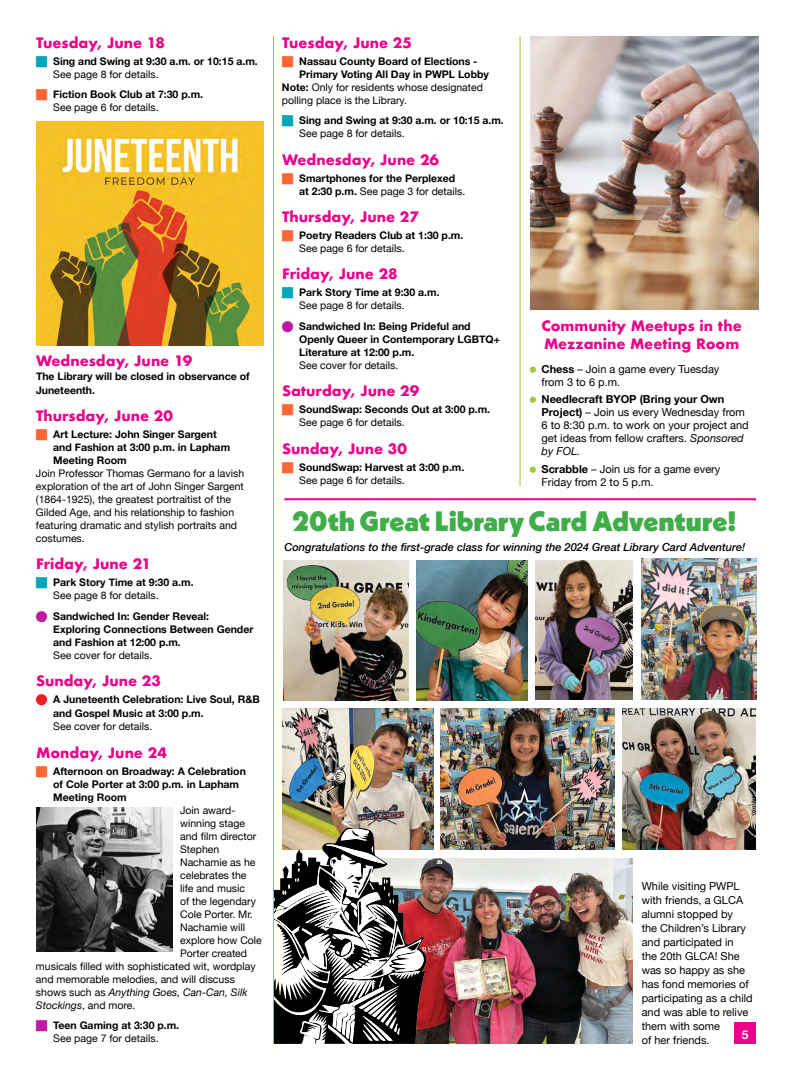
<style>
.page{position:relative;width:792px;height:1080px;background:#fff}
.page>*{position:absolute;margin:0;border:0;box-sizing:border-box;transform-origin:0 0}
.t1{font:900 28px "Neue Kabel";color:#41ad49}
.t2{font:700 14px/18px "Futura";color:#ec008c}
.t3{font:700 12px "Helvetica Neue";color:#fff}
.t4{font:11px/14px "Helvetica Neue";color:#000}
.t5{font:italic 500 11px "Helvetica Neue";color:#000}
.t6{font:700 10.5px/13px "Helvetica Neue";color:#000}
.t7{font:10.5px/13px "Helvetica Neue";color:#000}
.t8{font:italic 10.5px "Helvetica Neue";color:#000}
.s1{color:#be1aa2}
.s2{color:#ed1d24}
.s3{font-style:normal}
.s4{font-weight:700}
.s5{font-weight:400}
.s6{font-style:italic}
</style>
<div class="page">
<img style="left:428px;top:859px;width:205px;height:185px">
<hr style="left:284px;top:498px;width:472px;height:2px;background:#ec008c">
<img style="left:530px;top:36px;width:228px;height:274px">
<div style="left:734px;top:1022px;width:22px;height:22px;background:#ec008c"></div>
<hr style="left:520px;top:36px;width:1px;height:450px;background:#9aca3c">
<img style="left:36px;top:121px;width:228px;height:225px">
<img style="left:36px;top:808px;width:137px;height:144px">
<img style="left:283px;top:561px;width:125px;height:139px">
<img style="left:417px;top:561px;width:110px;height:139px">
<img style="left:536px;top:561px;width:97px;height:138px">
<img style="left:642px;top:558px;width:114px;height:141px">
<img style="left:282px;top:709px;width:151px;height:140px">
<img style="left:622px;top:709px;width:134px;height:140px">
<img style="left:441px;top:709px;width:174px;height:140px">
<svg style="left:274px;top:827px;width:154px;height:217px"></svg>
<hr style="left:273px;top:36px;width:1px;height:1008px;background:#9aca3c">
<h2 class="t2" style="left:36px;top:33px;width:131px">Tuesday, June 18</h2>
<p class="t6" style="left:53px;top:55px;width:206px">Sing and Swing at 9:30 a.m. or 10:15 a.m.</p>
<p class="t7" style="left:53px;top:68px;width:107px">See page 8 for details.</p>
<p class="t6" style="left:53px;top:88px;width:151px">Fiction Book Club at 7:30 p.m.</p>
<p class="t7" style="left:53px;top:102px;width:107px">See page 6 for details.</p>
<h2 class="t2" style="left:36px;top:351px;width:158px">Wednesday, June 19</h2>
<p class="t6" style="left:36px;top:369px;width:215px;line-height:14px">The Library will be closed in observance of<br>Juneteenth.</p>
<h2 class="t2" style="left:36px;top:407px;width:138px">Thursday, June 20</h2>
<p class="t6" style="left:53px;top:428px;width:178px">Art Lecture: John Singer Sargent and Fashion at 3:00 p.m. in Lapham<br>Meeting Room</p>
<p class="t7" style="left:36px;top:467px;width:210px">Join Professor Thomas Germano for a lavish exploration of the art of John Singer Sargent (1864-1925), the greatest portraitist of the Gilded Age, and his relationship to fashion featuring dramatic and stylish portraits and costumes.</p>
<h2 class="t2" style="left:36px;top:555px;width:116px">Friday, June 21</h2>
<p class="t6" style="left:53px;top:576px;width:142px">Park Story Time at 9:30 a.m.</p>
<p class="t7" style="left:53px;top:590px;width:107px">See page 8 for details.</p>
<p class="t6" style="left:53px;top:610px;width:202px;text-indent:-17px"><span class="s1">■</span> Sandwiched In: Gender Reveal:<br>Exploring Connections Between Gender and Fashion at 12:00 p.m.</p>
<p class="t7" style="left:53px;top:649px;width:101px">See cover for details.</p>
<h2 class="t2" style="left:36px;top:672px;width:126px">Sunday, June 23</h2>
<p class="t6" style="left:53px;top:693px;width:208px;line-height:14px;text-indent:-17px"><span class="s2">■</span> A Juneteenth Celebration: Live Soul, R&amp;B and Gospel Music at 3:00 p.m.</p>
<p class="t7" style="left:53px;top:721px;width:101px">See cover for details.</p>
<h2 class="t2" style="left:36px;top:744px;width:133px">Monday, June 24</h2>
<p class="t6" style="left:53px;top:765px;width:194px">Afternoon on Broadway: A Celebration of Cole Porter at 3:00 p.m. in Lapham<br>Meeting Room</p>
<p class="t7" style="left:180px;top:804px;width:57px">Join award-</p>
<p class="t7" style="left:180px;top:817px;width:66px">winning stage</p>
<p class="t7" style="left:180px;top:830px;width:78px">and film director</p>
<p class="t7" style="left:180px;top:843px;width:41px">Stephen</p>
<p class="t7" style="left:180px;top:856px;width:77px">Nachamie as he</p>
<p class="t7" style="left:180px;top:869px;width:68px">celebrates the</p>
<p class="t7" style="left:180px;top:882px;width:66px">life and music</p>
<p class="t7" style="left:180px;top:895px;width:77px">of the legendary</p>
<p class="t7" style="left:180px;top:908px;width:74px">Cole Porter. Mr.</p>
<p class="t7" style="left:180px;top:921px;width:67px">Nachamie will</p>
<p class="t7" style="left:180px;top:934px;width:83px">explore how Cole</p>
<p class="t7" style="left:180px;top:947px;width:69px">Porter created</p>
<p class="t7" style="left:36px;top:960px;width:221px">musicals filled with sophisticated wit, wordplay</p>
<p class="t7" style="left:36px;top:973px;width:200px">and memorable melodies, and will discuss</p>
<p class="t8" style="left:36px;top:984px;width:213px"><span class="s3">shows such as</span> Anything Goes, Can-Can, Silk</p>
<p class="t8" style="left:36px;top:997px;width:101px">Stockings<span class="s3">, and more.</span></p>
<p class="t6" style="left:53px;top:1019px;width:127px">Teen Gaming at 3:30 p.m.</p>
<p class="t7" style="left:53px;top:1033px;width:107px">See page 7 for details.</p>
<h2 class="t2" style="left:282px;top:33px;width:131px">Tuesday, June 25</h2>
<p class="t6" style="left:299px;top:55px;width:180px">Nassau County Board of Elections -</p>
<p class="t6" style="left:299px;top:68px;width:191px">Primary Voting All Day in PWPL Lobby</p>
<p class="t7" style="left:282px;top:81px;width:203px"><span class="s4">Note:</span> Only for residents whose designated</p>
<p class="t7" style="left:282px;top:94px;width:127px">polling place is the Library.</p>
<p class="t6" style="left:299px;top:114px;width:206px">Sing and Swing at 9:30 a.m. or 10:15 a.m.</p>
<p class="t7" style="left:299px;top:128px;width:107px">See page 8 for details.</p>
<h2 class="t2" style="left:282px;top:150px;width:159px">Wednesday, June 26</h2>
<p class="t6" style="left:299px;top:172px;width:168px">Smartphones for the Perplexed at 2:30 p.m. <span class="s5">See page 3 for details.</span></p>
<h2 class="t2" style="left:282px;top:208px;width:138px">Thursday, June 27</h2>
<p class="t6" style="left:299px;top:229px;width:166px">Poetry Readers Club at 1:30 p.m.</p>
<p class="t7" style="left:299px;top:242px;width:107px">See page 6 for details.</p>
<h2 class="t2" style="left:282px;top:265px;width:117px">Friday, June 28</h2>
<p class="t6" style="left:299px;top:286px;width:142px">Park Story Time at 9:30 a.m.</p>
<p class="t7" style="left:299px;top:300px;width:107px">See page 8 for details.</p>
<p class="t6" style="left:299px;top:320px;width:202px;text-indent:-17px"><span class="s1">■</span> Sandwiched In: Being Prideful and<br>Openly Queer in Contemporary LGBTQ+<br>Literature at 12:00 p.m.</p>
<p class="t7" style="left:299px;top:359px;width:101px">See cover for details.</p>
<h2 class="t2" style="left:282px;top:382px;width:139px">Saturday, June 29</h2>
<p class="t6" style="left:299px;top:403px;width:192px">SoundSwap: Seconds Out at 3:00 p.m.</p>
<p class="t7" style="left:299px;top:417px;width:107px">See page 6 for details.</p>
<h2 class="t2" style="left:282px;top:440px;width:126px">Sunday, June 30</h2>
<p class="t6" style="left:299px;top:461px;width:167px">SoundSwap: Harvest at 3:00 p.m.</p>
<p class="t7" style="left:299px;top:474px;width:107px">See page 6 for details.</p>
<h1 class="t1" style="left:292px;top:504px;width:446px">20th Great Library Card Adventure!</h1>
<p class="t5" style="left:284px;top:537px;width:463px">Congratulations to the first-grade class for winning the 2024 Great Library Card Adventure!</p>
<h2 class="t2" style="left:542px;top:317px;width:202px">Community Meetups in the<br>Mezzanine Meeting Room</h2>
<p class="t4" style="left:542px;top:363px;width:179px;line-height:13px"><span class="s4">Chess</span> – Join a game every Tuesday from 3 to 6 p.m.</p>
<p class="t4" style="left:542px;top:394px;width:209px;line-height:13px"><span class="s4">Needlecraft BYOP (Bring your Own<br>Project)</span> – Join us every Wednesday from<br>6 to 8:30 p.m. to work on your project and get ideas from fellow crafters. <span class="s6">Sponsored by FOL.</span></p>
<p class="t4" style="left:542px;top:463px;width:180px;line-height:13px"><span class="s4">Scrabble</span> – Join us for a game every<br>Friday from 2 to 5 p.m.</p>
<p class="t4" style="left:642px;top:880px;width:113px">While visiting PWPL with friends, a GLCA alumni stopped by<br>the Children’s Library and participated in<br>the 20th GLCA! She was so happy as she has fond memories of participating as a child and was able to relive them with some<br>of her friends.</p>
<p class="t3" style="left:742px;top:1025px;width:8px">5</p>
</div>
